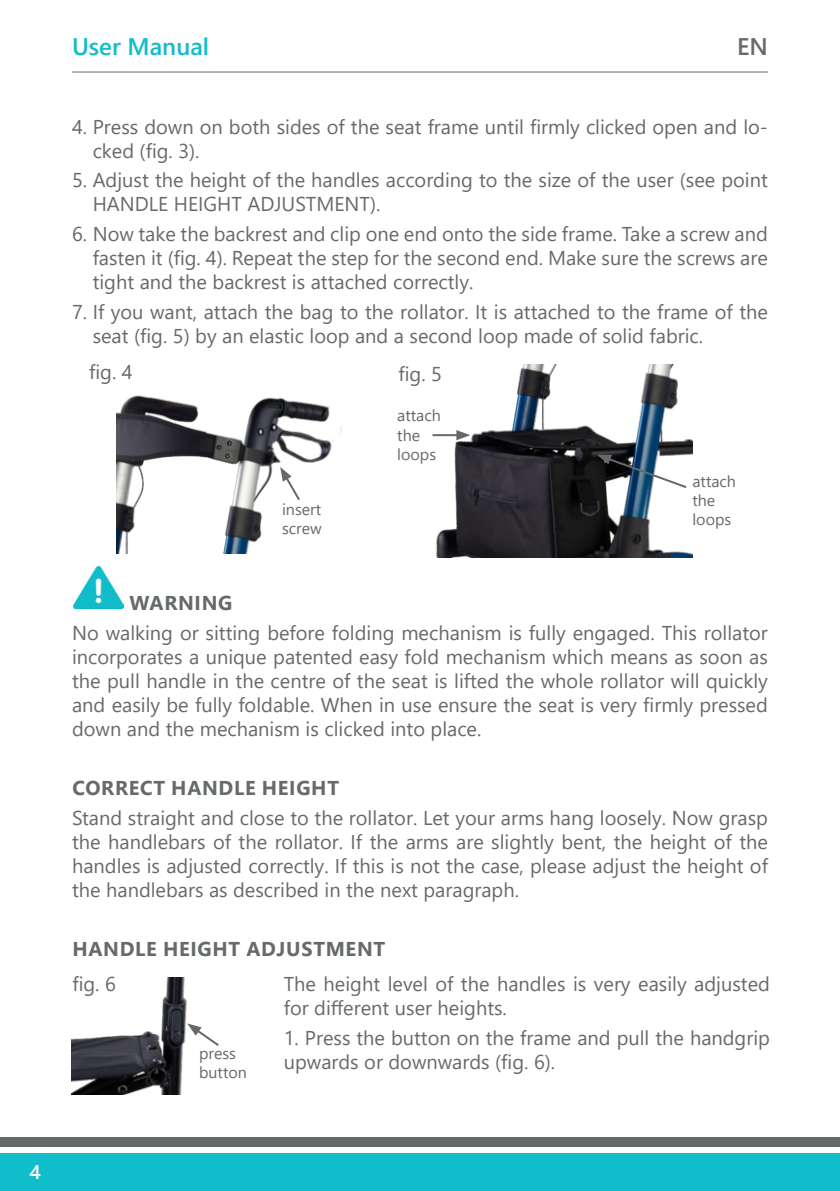
<style>
.page{position:relative;width:840px;height:1191px;background:#fff}
.page>*{position:absolute;margin:0;border:0;box-sizing:border-box;transform-origin:0 0}
.t1{font:600 24px "Segoe UI";color:#10bdcb}
.t2{font:600 24px "Segoe UI";color:#666a6a}
.t3{font:20px/24px "Segoe UI";color:#666a6a}
.t4{font:700 20px "Segoe UI";letter-spacing:.035em;color:#666a6a}
.t5{font:600 20px "Segoe UI";color:#fff}
.t6{font:16px/19.2px "Segoe UI";color:#666a6a}
</style>
<div class="page">
<div style="left:0;top:1153px;width:839px;height:38px;background:#10bdcb"></div>
<div style="left:0;top:1137px;width:839px;height:9px;background:#66696a"></div>
<hr style="left:72px;top:71px;width:695px;height:1px;background:#66696a">
<img style="left:73px;top:566px;width:50px;height:43px">
<img style="left:116px;top:395px;width:225px;height:158px">
<img style="left:432px;top:364px;width:260px;height:193px">
<svg style="left:596px;top:455px;width:92px;height:35px"></svg>
<hr style="left:432px;top:434px;width:27px;height:2px;background:#66696a">
<svg style="left:456px;top:430px;width:14px;height:10px"></svg>
<img style="left:72px;top:977px;width:115px;height:117px">
<svg style="left:280px;top:467px;width:22px;height:35px"></svg>
<svg style="left:187px;top:1023px;width:32px;height:23px"></svg>
<p class="t1" style="left:72px;top:37px;width:138px">User Manual</p>
<p class="t2" style="left:736px;top:37px;width:32px">EN</p>
<p class="t3" style="left:93px;top:113px;width:676px;text-indent:-21px">4. Press down on both sides of the seat frame until 昀椀rmly clicked open and lo&shy;cked (昀椀g. 3).</p>
<p class="t3" style="left:93px;top:170px;width:676px;text-indent:-21px">5. Adjust the height of the handles according to the size of the user (see point<br>HANDLE HEIGHT ADJUSTMENT).</p>
<p class="t3" style="left:93px;top:224px;width:676px;text-align:justify;text-indent:-21px">6. Now take the backrest and clip one end onto the side frame. Take a screw and fasten it (昀椀g. 4). Repeat the step for the second end. Make sure the screws are tight and the backrest is attached correctly.</p>
<p class="t3" style="left:93px;top:301px;width:676px;text-indent:-21px">7. If you want, attach the bag to the rollator. It is attached to the frame of the seat (昀椀g. 5) by an elastic loop and a second loop made of solid fabric.</p>
<p class="t3" style="left:89px;top:358px;width:45px">昀椀g. 4</p>
<p class="t3" style="left:398px;top:360px;width:45px">昀椀g. 5</p>
<p class="t6" style="left:282px;top:501px;width:41px">insert screw</p>
<p class="t6" style="left:397px;top:408px;width:45px">attach the loops</p>
<p class="t6" style="left:692px;top:473px;width:45px">attach the loops</p>
<p class="t4" style="left:129px;top:595px;width:104px">WARNING</p>
<p class="t3" style="left:72px;top:622px;width:697px;text-align:justify">No walking or sitting before folding mechanism is fully engaged. This rollator incorporates a unique patented easy fold mechanism which means as soon as the pull handle in the centre of the seat is lifted the whole rollator will quickly and easily be fully foldable. When in use ensure the seat is very 昀椀rmly pressed down and the mechanism is clicked into place.</p>
<p class="t4" style="left:72px;top:780px;width:268px">CORRECT HANDLE HEIGHT</p>
<p class="t3" style="left:72px;top:807px;width:697px;text-align:justify">Stand straight and close to the rollator. Let your arms hang loosely. Now grasp the handlebars of the rollator. If the arms are slightly bent, the height of the handles is adjusted correctly. If this is not the case, please adjust the height of the handlebars as described in the next paragraph.</p>
<p class="t4" style="left:72px;top:941px;width:314px">HANDLE HEIGHT ADJUSTMENT</p>
<p class="t3" style="left:72px;top:970px;width:45px">昀椀g. 6</p>
<p class="t6" style="left:199px;top:1045px;width:49px">press button</p>
<p class="t3" style="left:283px;top:974px;width:487px">The height level of the handles is very easily adjusted for di昀昀erent user heights.</p>
<p class="t3" style="left:283px;top:1028px;width:487px">1. Press the button on the frame and pull the handgrip upwards or downwards (昀椀g. 6).</p>
<p class="t5" style="left:30px;top:1163px;width:13px">4</p>
</div>
